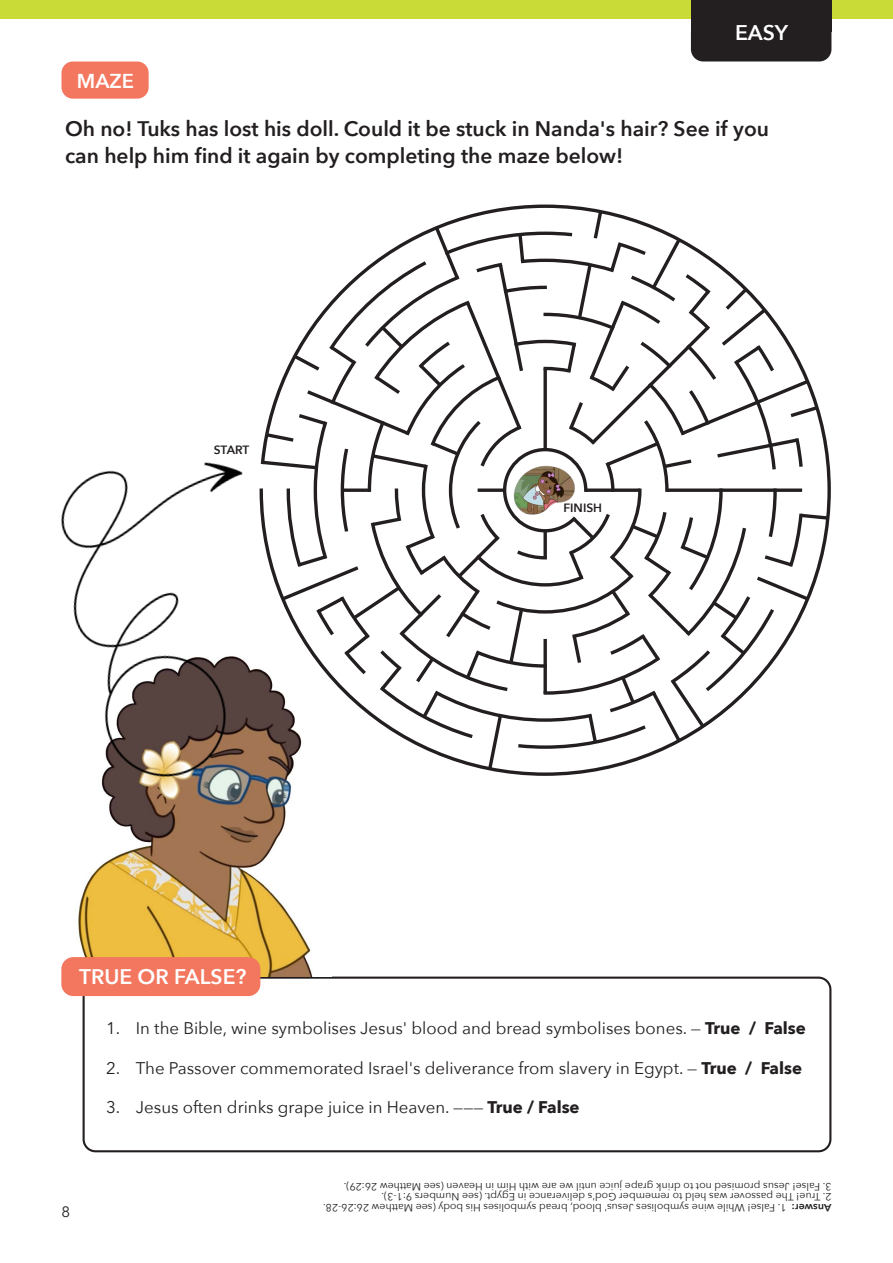
<style>
.page{position:relative;width:893px;height:1263px;background:#fff}
.page>*{position:absolute;margin:0;border:0;box-sizing:border-box;transform-origin:0 0}
._1__Heading{font:600 21.15px "Avenir Next";color:#fff}
._1__Heading-2{font:600 21px/27px "Avenir Next";color:#231f20}
._1__Heading-3{font:600 20.1px "Avenir Next";color:#fff}
.t1{font:16.8px "Avenir Next";color:#231f20}
.t2{font:15px "Avenir Next";color:#231f20}
._1__Heading-4{font:600 12px "Avenir Next";color:#231f20}
._2__Body_copy{font:10.5px "Avenir Next";color:#231f20}
._2__Body_copy-2{font:600 10.5px "Avenir Next";color:#231f20}
.s1{font-weight:700}
</style>
<div class="page">
<div style="left:83px;top:976px;width:748px;height:176px;border:2px solid #231f20;border-radius:12px"></div>
<div style="left:62px;top:62px;width:87px;height:37px;background:#f3775e;border-radius:11px"></div>
<div style="left:0;top:0;width:893px;height:18px;background:#c8db36"></div>
<img style="left:61px;top:860px;width:252px;height:116px">
<svg style="left:290px;top:208px;width:541px;height:565px"></svg>
<div style="left:61px;top:957px;width:199px;height:39px;background:#f3775e;border-radius:12px"></div>
<img style="left:497px;top:423px;width:93px;height:133px">
<img style="left:61px;top:361px;width:299px;height:499px">
<div style="left:691px;top:20px;width:140px;height:42px;background:#231f20;border-radius:12px"></div>
<div style="left:691px;top:0;width:140px;height:31px;background:#231f20"></div>
<p class="_1__Heading-3" style="left:77px;top:64px;width:59px">MAZE</p>
<p class="_1__Heading" style="left:735px;top:14px;width:54px">EASY</p>
<p class="_1__Heading-2" style="left:65px;top:114px;width:705px">Oh no! Tuks has lost his doll. Could it be stuck in Nanda's hair? See if you can help him find it again by completing the maze below!</p>
<p class="_1__Heading-4" style="left:214px;top:440px;width:37px">START</p>
<p class="_1__Heading" style="left:79px;top:958px;width:169px">TRUE OR FALSE?</p>
<p class="_1__Heading-4" style="left:563px;top:498px;width:40px">FINISH</p>
<p class="t2" style="left:61px;top:1199px;width:10px">8</p>
<p class="t1" style="left:106px;top:1014px;width:701px">1. In the Bible, wine symbolises Jesus' blood and bread symbolises bones. — <span class="s1">True / False</span></p>
<p class="t1" style="left:106px;top:1053px;width:698px">2. The Passover commemorated Israel's deliverance from slavery in Egypt. — <span class="s1">True / False</span></p>
<p class="t1" style="left:106px;top:1093px;width:475px">3. Jesus often drinks grape juice in Heaven. ——— <span class="s1">True / False</span></p>
<p class="_2__Body_copy" style="left:831px;top:1195px;width:489px;rotate:-180deg">3. False! Jesus promised not to drink grape juice until we are with Him in Heaven (see Matthew 26:29).</p>
<p class="_2__Body_copy" style="left:831px;top:1206px;width:452px;rotate:-180deg">2. True! The passover was held to remember God's deliverance in Egypt. (see Numbers 9:1-3).</p>
<p class="_2__Body_copy" style="left:786px;top:1216px;width:465px;rotate:-180deg">1. False! While wine symbolises Jesus' blood, bread symbolises His body (see Matthew 26:26-28.</p>
<p class="_2__Body_copy-2" style="left:831px;top:1216px;width:41px;rotate:-180deg">Answer:</p>
</div>
